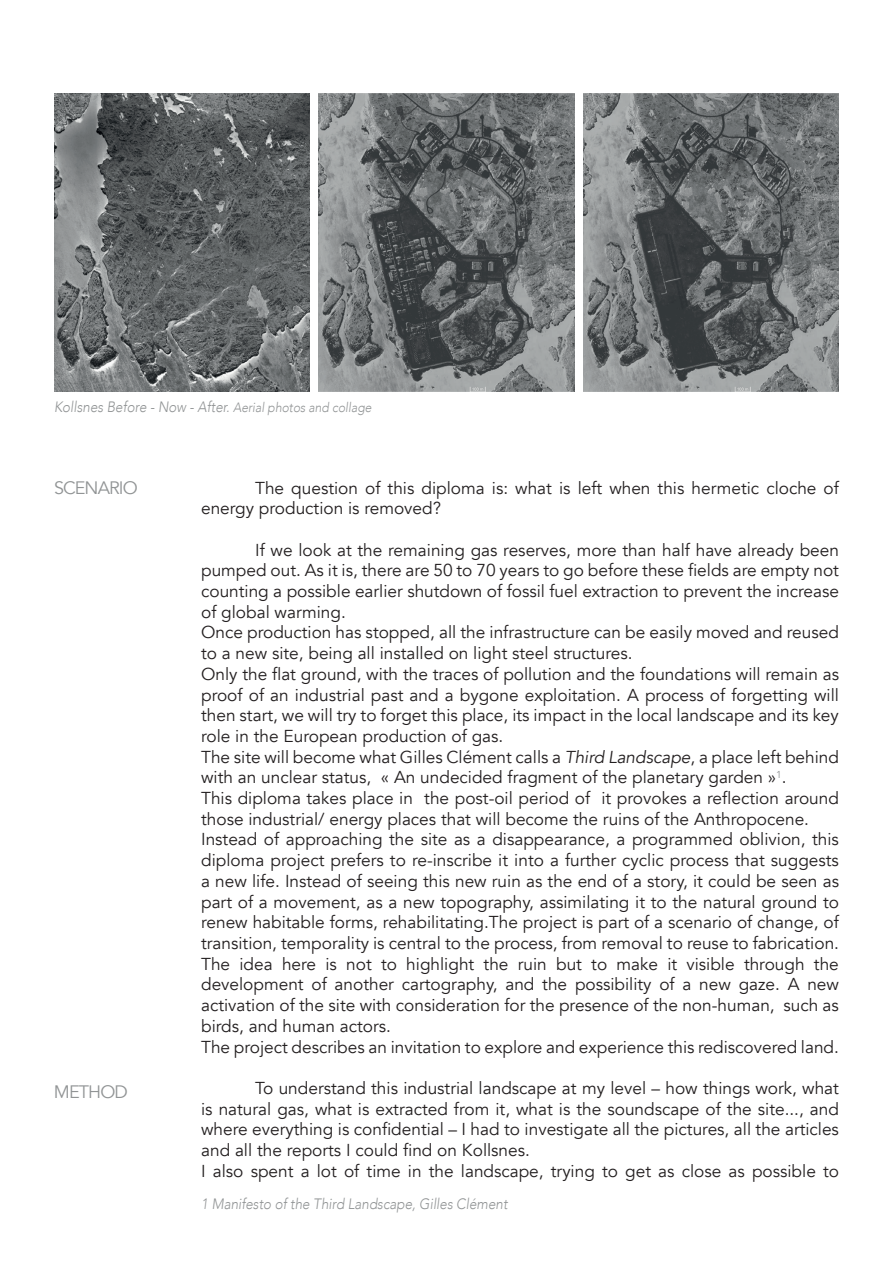
<style>
.page{position:relative;width:893px;height:1263px;background:#fff}
.page>*{position:absolute;margin:0;border:0;box-sizing:border-box;transform-origin:0 0}
.t1{font:18px "Avenir";letter-spacing:-.05em;color:#919495}
.t2{font:17.25px/20.7px "Avenir";color:#231f20}
.t3{font:italic 300 15px "Avenir";color:#919495;scale:.9 1}
.s1{font-size:13.5px}
.s2{font-style:italic}
</style>
<div class="page">
<img style="left:584px;top:94px;width:255px;height:297px">
<img style="left:54px;top:94px;width:255px;height:297px">
<img style="left:319px;top:94px;width:255px;height:297px">
<p class="t3" style="left:54px;top:397px;width:354px">Kollsnes Before - Now - After. <span class="s1">Aerial photos and collage</span></p>
<p class="t1" style="left:54px;top:477px;width:85px">SCENARIO</p>
<p class="t1" style="left:54px;top:1081px;width:75px">METHOD</p>
<p class="t2" style="left:201px;top:477px;width:639px;text-indent:54px">The question of this diploma is: what is left when this hermetic cloche of energy production is removed?</p>
<p class="t2" style="left:201px;top:540px;width:639px;text-indent:54px">If we look at the remaining gas reserves, more than half have already been pumped out. As it is, there are 50 to 70 years to go before these fields are empty not counting a possible earlier shutdown of fossil fuel extraction to prevent the increase of global warming.<br>Once production has stopped, all the infrastructure can be easily moved and reused to a new site, being all installed on light steel structures.<br>Only the flat ground, with the traces of pollution and the foundations will remain as proof of an industrial past and a bygone exploitation. A process of forgetting will then start, we will try to forget this place, its impact in the local landscape and its key role in the European production of gas.<br>The site will become what Gilles Clément calls a <span class="s2">Third Landscape</span>, a place left behind with an unclear status, « An undecided fragment of the planetary garden »<sup>1</sup>.<br>This diploma takes place in the post-oil period of it provokes a reflection around those industrial/ energy places that will become the ruins of the Anthropocene.<br>Instead of approaching the site as a disappearance, a programmed oblivion, this diploma project prefers to re-inscribe it into a further cyclic process that suggests a new life. Instead of seeing this new ruin as the end of a story, it could be seen as part of a movement, as a new topography, assimilating it to the natural ground to renew habitable forms, rehabilitating.The project is part of a scenario of change, of transition, temporality is central to the process, from removal to reuse to fabrication.<br>The idea here is not to highlight the ruin but to make it visible through the development of another cartography, and the possibility of a new gaze. A new activation of the site with consideration for the presence of the non-human, such as birds, and human actors.<br>The project describes an invitation to explore and experience this rediscovered land.</p>
<p class="t2" style="left:201px;top:1078px;width:639px;text-indent:54px">To understand this industrial landscape at my level – how things work, what is natural gas, what is extracted from it, what is the soundscape of the site..., and where everything is confidential – I had to investigate all the pictures, all the articles and all the reports I could find on Kollsnes.<br>I also spent a lot of time in the landscape, trying to get as close as possible to</p>
<p class="t3" style="left:201px;top:1195px;width:342px">1 Manifesto of the Third Landscape, Gilles Clément</p>
</div>
